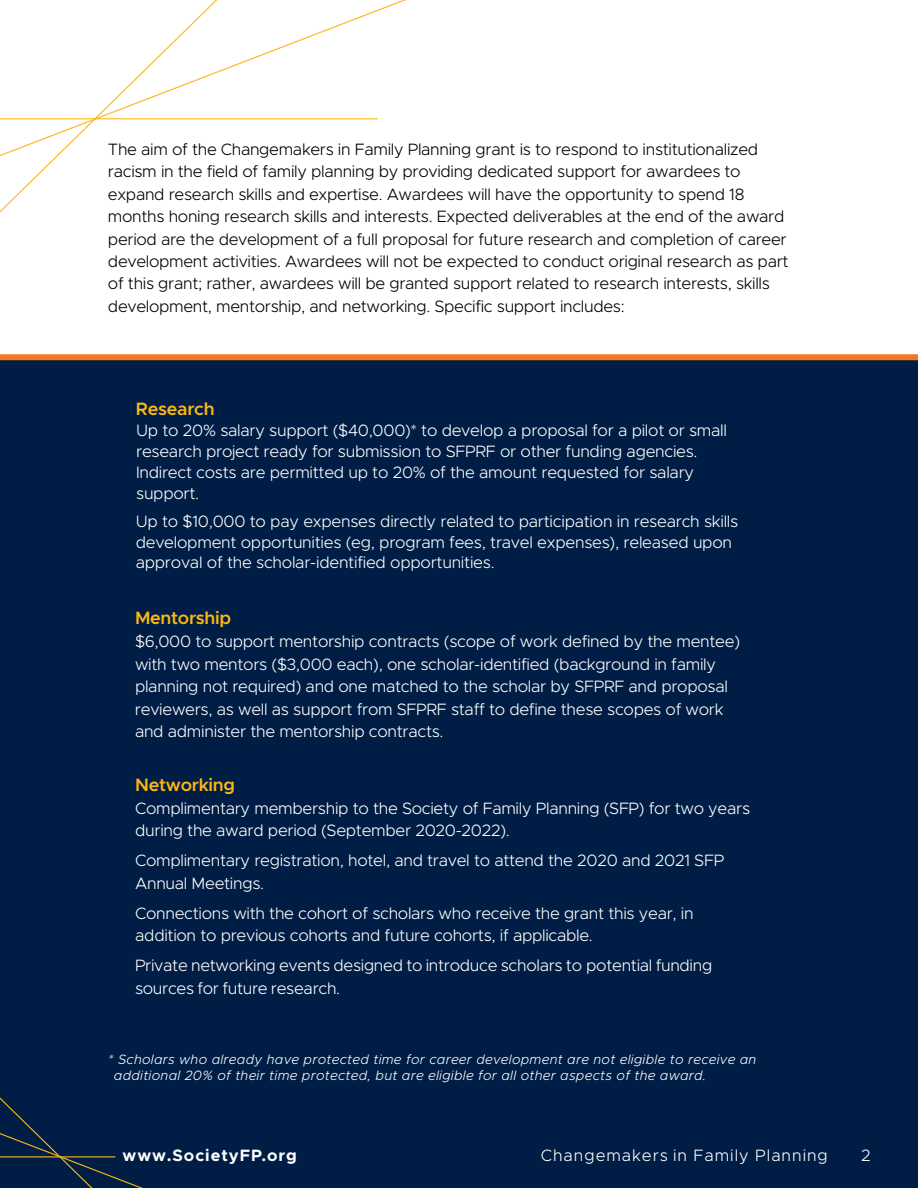
<style>
.page{position:relative;width:918px;height:1188px;background:#fff}
.page>*{position:absolute;margin:0;border:0;box-sizing:border-box;transform-origin:0 0}
.t1{font:600 18px "Metropolis";letter-spacing:-.015em;color:#fcb713}
.t2{font:600 18px "Metropolis";letter-spacing:-.015em;color:#fdb714}
.t3{font:300 16.5px/22.5px "Metropolis";letter-spacing:-.02em;color:#fff}
.t4{font:300 16.5px/22.5px "Metropolis";letter-spacing:-.02em;color:#000}
.t5{font:300 16.5px "Metropolis";letter-spacing:.06em;color:#fff}
.t6{font:700 16.5px "Metropolis";letter-spacing:.055em;color:#fff}
.t7{font:italic 300 13.5px/16.4px "Metropolis";letter-spacing:.02em;color:#fff}
</style>
<div class="page">
<div style="left:0;top:360px;width:918px;height:828px;background:#001e45"></div>
<div style="left:0;top:354px;width:918px;height:6px;background:#f47721"></div>
<svg style="left:0;top:1097px;width:143px;height:91px"></svg>
<hr style="left:0;top:1156px;width:115px;height:1px;background:#fdb714">
<svg style="left:0;top:0;width:299px;height:213px"></svg>
<hr style="left:0;top:118px;width:377px;height:1px;background:#fdb714">
<p class="t4" style="left:108px;top:138px;width:682px">The aim of the Changemakers in Family Planning grant is to respond to institutionalized racism in the field of family planning by providing dedicated support for awardees to expand research skills and expertise. Awardees will have the opportunity to spend 18 months honing research skills and interests. Expected deliverables at the end of the award period are the development of a full proposal for future research and completion of career development activities. Awardees will not be expected to conduct original research as part of this grant; rather, awardees will be granted support related to research interests, skills development, mentorship, and networking. Specific support includes:</p>
<p class="t1" style="left:136px;top:397px;width:80px">Research</p>
<p class="t3" style="left:136px;top:420px;width:592px;line-height:20.9px">Up to 20% salary support ($40,000)* to develop a proposal for a pilot or small research project ready for submission to SFPRF or other funding agencies.<br>Indirect costs are permitted up to 20% of the amount requested for salary support.</p>
<p class="t3" style="left:136px;top:511px;width:604px;line-height:20.7px">Up to $10,000 to pay expenses directly related to participation in research skills development opportunities (eg, program fees, travel expenses), released upon approval of the scholar-identified opportunities.</p>
<p class="t1" style="left:135px;top:607px;width:98px">Mentorship</p>
<p class="t3" style="left:135px;top:630px;width:607px">$6,000 to support mentorship contracts (scope of work defined by the mentee) with two mentors ($3,000 each), one scholar-identified (background in family planning not required) and one matched to the scholar by SFPRF and proposal reviewers, as well as support from SFPRF staff to define these scopes of work and administer the mentorship contracts.</p>
<p class="t2" style="left:135px;top:773px;width:101px">Networking</p>
<p class="t3" style="left:135px;top:797px;width:616px">Complimentary membership to the Society of Family Planning (SFP) for two years during the award period (September 2020-2022).</p>
<p class="t3" style="left:135px;top:849px;width:591px">Complimentary registration, hotel, and travel to attend the 2020 and 2021 SFP<br>Annual Meetings.</p>
<p class="t3" style="left:135px;top:902px;width:560px">Connections with the cohort of scholars who receive the grant this year, in addition to previous cohorts and future cohorts, if applicable.</p>
<p class="t3" style="left:135px;top:954px;width:579px">Private networking events designed to introduce scholars to potential funding sources for future research.</p>
<p class="t7" style="left:114px;top:1051px;width:644px;text-indent:-6px">* Scholars who already have protected time for career development are not eligible to receive an additional 20% of their time protected, but are eligible for all other aspects of the award.</p>
<p class="t6" style="left:123px;top:1145px;width:176px">www.SocietyFP.org</p>
<p class="t5" style="left:541px;top:1145px;width:288px">Changemakers in Family Planning</p>
<p class="t3" style="left:861px;top:1144px;width:11px">2</p>
</div>
